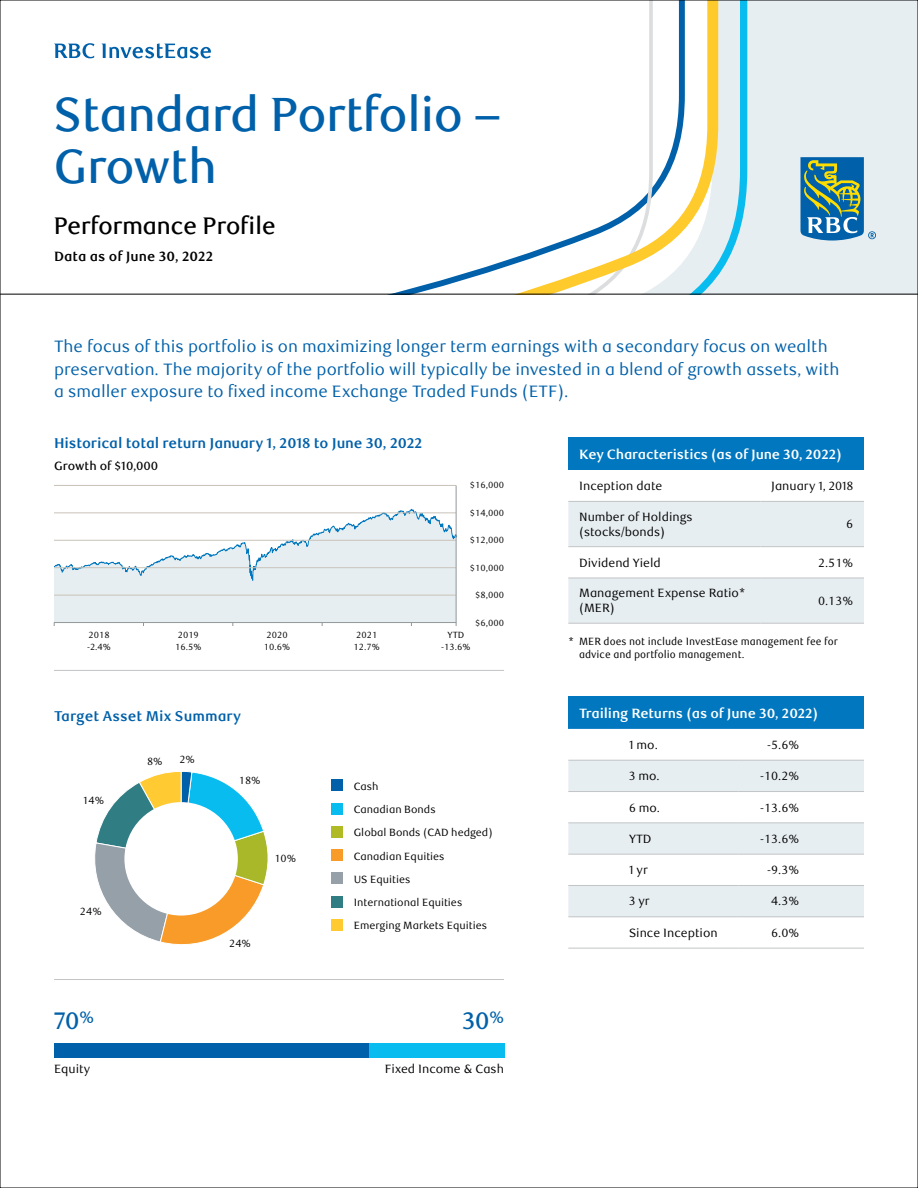
<style>
.page{position:relative;width:918px;height:1188px;background:#fff}
.page>*{position:absolute;margin:0;border:0;box-sizing:border-box;transform-origin:0 0}
.t1{font:500 48px/52.5px "RBC Display";color:#0060a9}
.t2{font:500 24px "RBC Display";color:#000}
.t3{font:500 24px "RBC Display";color:#0060a9}
.t4{font:16.5px/22.5px "RBC Text";color:#0060a9}
.t5{font:700 14.25px "RBC Text";letter-spacing:-.01em;color:#0060a9}
.t6{font:700 13.5px "RBC Text";letter-spacing:-.015em;color:#fff}
.t7{font:700 13.5px "RBC Text";color:#000}
.t8{font:12px/15px "RBC Text";color:#000}
.t9{font:12px "RBC Text Tabular";color:#000}
.t10{font:500 12px "RBC Text";color:#000}
.t11{font:10.5px "RBC Text";color:#000}
.t12{font:10.5px/13.5px "RBC Text Cond";color:#000}
.t13{font:10.5px "RBC Text Tabular";color:#000}
.t14{font:9px/12px "RBC Text Tabular";color:#000}
</style>
<div class="page">
<div style="left:0;top:0;width:918px;height:295px;background:#e7eef1"></div>
<svg style="left:718px;top:2px;width:29px;height:292px"></svg>
<div style="left:2px;top:2px;width:716px;height:292px;background:#fff"></div>
<hr style="left:0;top:294px;width:918px;height:1px;background:#000">
<svg style="left:800px;top:157px;width:76px;height:84px"></svg>
<svg style="left:54px;top:43px;width:40px;height:15px"></svg>
<svg style="left:101px;top:43px;width:110px;height:15px;background:#a6c7e0"></svg>
<svg style="left:95px;top:771px;width:173px;height:174px"></svg>
<div style="left:124px;top:802px;width:114px;height:114px;background:#fff;border-radius:50%"></div>
<div style="left:568px;top:438px;width:296px;height:32px;background:#0077be"></div>
<svg style="left:568px;top:502px;width:296px;height:121px"></svg>
<hr style="left:568px;top:501px;width:192px;height:1px;background:#c2c4c6">
<hr style="left:760px;top:501px;width:104px;height:1px;background:#c2c4c6">
<hr style="left:568px;top:546px;width:192px;height:1px;background:#c2c4c6">
<hr style="left:760px;top:546px;width:104px;height:1px;background:#c2c4c6">
<hr style="left:568px;top:578px;width:192px;height:1px;background:#c2c4c6">
<hr style="left:760px;top:578px;width:104px;height:1px;background:#c2c4c6">
<hr style="left:568px;top:623px;width:192px;height:1px;background:#c2c4c6">
<hr style="left:760px;top:623px;width:104px;height:1px;background:#c2c4c6">
<div style="left:568px;top:696px;width:296px;height:33px;background:#0077be"></div>
<svg style="left:568px;top:759px;width:296px;height:189px"></svg>
<div style="left:568px;top:761px;width:296px;height:30px;background:#e7eef1"></div>
<svg style="left:568px;top:823px;width:296px;height:93px"></svg>
<hr style="left:568px;top:760px;width:171px;height:1px;background:#c2c4c6">
<hr style="left:739px;top:760px;width:125px;height:1px;background:#c2c4c6">
<hr style="left:568px;top:791px;width:171px;height:1px;background:#c2c4c6">
<hr style="left:739px;top:791px;width:125px;height:1px;background:#c2c4c6">
<hr style="left:568px;top:822px;width:171px;height:1px;background:#c2c4c6">
<hr style="left:739px;top:822px;width:125px;height:1px;background:#c2c4c6">
<hr style="left:568px;top:854px;width:171px;height:1px;background:#c2c4c6">
<hr style="left:739px;top:854px;width:125px;height:1px;background:#c2c4c6">
<hr style="left:568px;top:885px;width:171px;height:1px;background:#c2c4c6">
<hr style="left:739px;top:885px;width:125px;height:1px;background:#c2c4c6">
<hr style="left:568px;top:916px;width:171px;height:1px;background:#c2c4c6">
<hr style="left:739px;top:916px;width:125px;height:1px;background:#c2c4c6">
<hr style="left:568px;top:948px;width:171px;height:1px;background:#c2c4c6">
<hr style="left:739px;top:948px;width:125px;height:1px;background:#c2c4c6">
<div style="left:331px;top:779px;width:12px;height:12px;background:#0060a9"></div>
<div style="left:331px;top:803px;width:12px;height:12px;background:#09bcef"></div>
<div style="left:331px;top:826px;width:12px;height:12px;background:#b0ba25"></div>
<div style="left:331px;top:849px;width:12px;height:12px;background:#f99b28"></div>
<div style="left:331px;top:872px;width:12px;height:12px;background:#95a0a9"></div>
<div style="left:331px;top:896px;width:12px;height:12px;background:#307d84"></div>
<div style="left:331px;top:919px;width:12px;height:12px;background:#ffca32"></div>
<div style="left:54px;top:1043px;width:315px;height:15px;background:#0060a9"></div>
<div style="left:369px;top:1043px;width:135px;height:15px;background:#09bcef"></div>
<hr style="left:54px;top:979px;width:450px;height:1px;background:#c2c4c6">
<div style="left:54px;top:602px;width:402px;height:20px;background:#e7eef1"></div>
<svg style="left:54px;top:508px;width:402px;height:94px"></svg>
<hr style="left:54px;top:485px;width:402px;height:1px;background:#c9c2b8">
<hr style="left:54px;top:540px;width:402px;height:1px;background:#c9c2b8">
<hr style="left:54px;top:567px;width:402px;height:1px;background:#c9c2b8">
<hr style="left:54px;top:595px;width:402px;height:1px;background:#c9c2b8">
<hr style="left:54px;top:513px;width:402px;height:1px;background:#c9c2b8">
<hr style="left:54px;top:670px;width:450px;height:1px;background:#c2c4c6">
<hr style="left:456px;top:485px;width:1px;height:141px;background:#92979a">
<hr style="left:54px;top:622px;width:402px;height:1px;background:#92979a">
<h1 class="t1" style="left:54px;top:89px;width:448px">Standard Portfolio –<br>Growth</h1>
<h2 class="t2" style="left:54px;top:212px;width:223px">Performance Profile</h2>
<p class="t7" style="left:54px;top:248px;width:161px">Data as of June 30, 2022</p>
<p class="t4" style="left:54px;top:336px;width:787px">The focus of this portfolio is on maximizing longer term earnings with a secondary focus on wealth preservation. The majority of the portfolio will typically be invested in a blend of growth assets, with a smaller exposure to fixed income Exchange Traded Funds (ETF).</p>
<p class="t5" style="left:54px;top:435px;width:370px">Historical total return January 1, 2018 to June 30, 2022</p>
<p class="t10" style="left:54px;top:459px;width:106px">Growth of $10,000</p>
<p class="t14" style="left:470px;top:479px;width:36px">$16,000</p>
<p class="t14" style="left:470px;top:507px;width:36px">$14,000</p>
<p class="t14" style="left:470px;top:534px;width:36px">$12,000</p>
<p class="t14" style="left:470px;top:562px;width:36px">$10,000</p>
<p class="t14" style="left:475px;top:590px;width:30px">$8,000</p>
<p class="t14" style="left:475px;top:617px;width:30px">$6,000</p>
<p class="t14" style="left:87px;top:629px;width:25px">2018 -2.4%</p>
<p class="t14" style="left:175px;top:629px;width:28px">2019<br>16.5%</p>
<p class="t14" style="left:264px;top:629px;width:28px">2020<br>10.6%</p>
<p class="t14" style="left:354px;top:629px;width:28px">2021<br>12.7%</p>
<p class="t14" style="left:441px;top:629px;width:31px;text-align:center">YTD -13.6%</p>
<p class="t5" style="left:54px;top:707px;width:189px">Target Asset Mix Summary</p>
<p class="t13" style="left:82px;top:794px;width:23px">14%</p>
<p class="t13" style="left:80px;top:905px;width:23px">24%</p>
<p class="t13" style="left:147px;top:755px;width:17px">8%</p>
<p class="t13" style="left:179px;top:753px;width:17px">2%</p>
<p class="t13" style="left:239px;top:774px;width:23px">18%</p>
<p class="t13" style="left:274px;top:852px;width:23px">10%</p>
<p class="t13" style="left:229px;top:937px;width:23px">24%</p>
<p class="t11" style="left:354px;top:780px;width:26px">Cash</p>
<p class="t11" style="left:354px;top:803px;width:84px">Canadian Bonds</p>
<p class="t11" style="left:354px;top:827px;width:140px">Global Bonds (CAD hedged)</p>
<p class="t11" style="left:354px;top:850px;width:92px">Canadian Equities</p>
<p class="t11" style="left:354px;top:873px;width:58px">US Equities</p>
<p class="t11" style="left:354px;top:896px;width:110px">International Equities</p>
<p class="t11" style="left:354px;top:920px;width:135px">Emerging Markets Equities</p>
<h2 class="t3" style="left:54px;top:1007px;width:42px">70<sup>%</sup></h2>
<p class="t8" style="left:54px;top:1062px;width:38px">Equity</p>
<p class="t8" style="left:385px;top:1062px;width:121px">Fixed Income &amp; Cash</p>
<h2 class="t3" style="left:463px;top:1007px;width:43px">30<sup>%</sup></h2>
<p class="t6" style="left:579px;top:446px;width:264px">Key Characteristics (as of June 30, 2022)</p>
<p class="t8" style="left:579px;top:479px;width:85px">Inception date</p>
<p class="t8" style="left:771px;top:479px;width:84px">January 1, 2018</p>
<p class="t8" style="left:579px;top:509px;width:115px">Number of Holdings (stocks/bonds)</p>
<p class="t9" style="left:846px;top:517px;width:9px">6</p>
<p class="t8" style="left:579px;top:555px;width:83px">Dividend Yield</p>
<p class="t9" style="left:818px;top:555px;width:37px">2.51%</p>
<p class="t8" style="left:579px;top:586px;width:168px">Management Expense Ratio* (MER)</p>
<p class="t9" style="left:818px;top:594px;width:37px">0.13%</p>
<p class="t12" style="left:579px;top:634px;width:260px;text-indent:-11px">* MER does not include InvestEase management fee for advice and portfolio management.</p>
<p class="t6" style="left:579px;top:705px;width:241px">Trailing Returns (as of June 30, 2022)</p>
<p class="t8" style="left:629px;top:738px;width:30px">1 mo.</p>
<p class="t9" style="left:767px;top:738px;width:33px">-5.6%</p>
<p class="t8" style="left:629px;top:769px;width:32px">3 mo.</p>
<p class="t9" style="left:760px;top:769px;width:41px">-10.2%</p>
<p class="t8" style="left:629px;top:800px;width:32px">6 mo.</p>
<p class="t9" style="left:760px;top:800px;width:41px">-13.6%</p>
<p class="t8" style="left:629px;top:831px;width:24px">YTD</p>
<p class="t9" style="left:760px;top:832px;width:41px">-13.6%</p>
<p class="t8" style="left:629px;top:863px;width:20px">1 yr</p>
<p class="t9" style="left:767px;top:863px;width:33px">-9.3%</p>
<p class="t8" style="left:629px;top:894px;width:22px">3 yr</p>
<p class="t9" style="left:771px;top:894px;width:30px">4.3%</p>
<p class="t8" style="left:629px;top:925px;width:90px">Since Inception</p>
<p class="t9" style="left:771px;top:926px;width:30px">6.0%</p>
</div>
